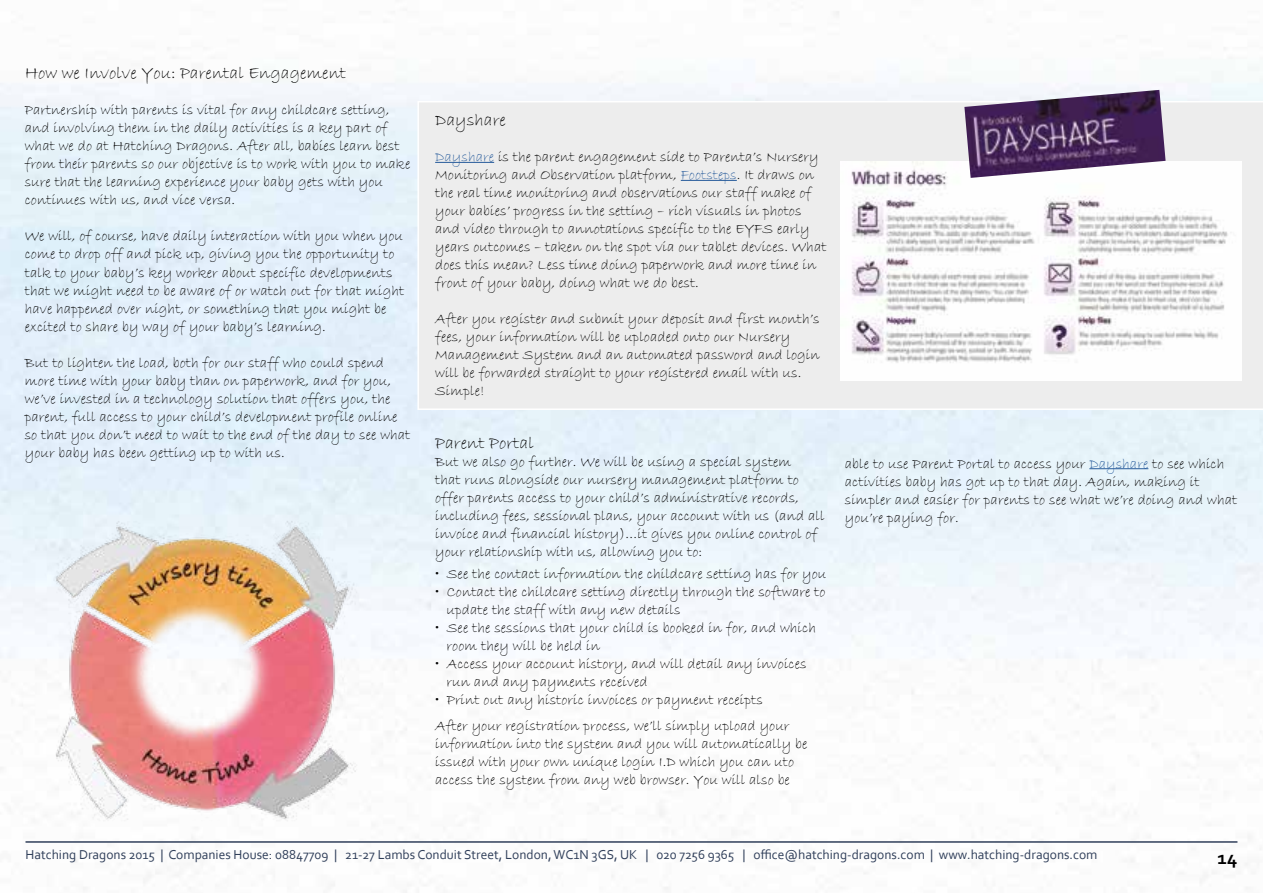
<style>
.page{position:relative;width:1263px;height:893px;background:#fff}
.page>*{position:absolute;margin:0;border:0;box-sizing:border-box;transform-origin:0 0}
.t1{font:700 19.5px "Corbel";color:#000}
.t2{font:18px "Bradley Hand ITC";color:#000}
.t3{font:15px/18px "Bradley Hand ITC";color:#000}
.t4{font:13.5px "Corbel";color:#303f5a}
.s1{color:#275b9b}
</style>
<div class="page">
<hr style="left:26px;top:841px;width:1211px;height:2px;background:#303f5a">
<div style="left:417px;top:101px;width:846px;height:309px;background:#ededed"></div>
<hr style="left:1089px;top:468px;width:59px;height:1px;background:#275b9b">
<hr style="left:435px;top:162px;width:59px;height:1px;background:#275b9b">
<hr style="left:681px;top:180px;width:56px;height:1px;background:#275b9b">
<img style="left:21px;top:498px;width:361px;height:361px">
<img style="left:840px;top:162px;width:402px;height:218px">
<img style="left:964px;top:90px;width:201px;height:88px">
<p class="t2" style="left:25px;top:62px;width:323px">How we Involve You: Parental Engagement</p>
<p class="t3" style="left:25px;top:102px;width:387px">Partnership with parents is vital for any childcare setting, and involving them in the daily activities is a key part of what we do at Hatching Dragons. After all, babies learn best from their parents so our objective is to work with you to make sure that the learning experience your baby gets with you continues with us, and vice versa.</p>
<p class="t3" style="left:25px;top:228px;width:381px">We will, of course, have daily interaction with you when you come to drop off and pick up, giving you the opportunity to talk to your baby’s key worker about specific developments that we might need to be aware of or watch out for that might have happened over night, or something that you might be excited to share by way of your baby’s learning.</p>
<p class="t3" style="left:25px;top:354px;width:387px">But to lighten the load, both for our staff who could spend more time with your baby than on paperwork, and for you, we’ve invested in a technology solution that offers you, the parent, full access to your child’s development profile online so that you don’t need to wait to the end of the day to see what your baby has been getting up to with us.</p>
<p class="t2" style="left:435px;top:109px;width:72px">Dayshare</p>
<p class="t3" style="left:435px;top:148px;width:393px"><span class="s1">Dayshare</span> is the parent engagement side to Parenta’s Nursery Monitoring and Observation platform, <span class="s1">Footsteps</span>. It draws on the real time monitoring and observations our staff make of your babies’ progress in the setting – rich visuals in photos and video through to annotations specific to the EYFS early years outcomes – taken on the spot via our tablet devices. What does this mean? Less time doing paperwork and more time in front of your baby, doing what we do best.</p>
<p class="t3" style="left:435px;top:310px;width:386px">After you register and submit your deposit and first month’s fees, your information will be uploaded onto our Nursery Management System and an automated password and login will be forwarded straight to your registered email with us.<br>Simple!</p>
<p class="t2" style="left:435px;top:431px;width:100px">Parent Portal</p>
<p class="t3" style="left:435px;top:453px;width:391px">But we also go further. We will be using a special system<br>that runs alongside our nursery management platform to offer parents access to your child’s administrative records, including fees, sessional plans, your account with us (and all invoice and financial history)…it gives you online control of your relationship with us, allowing you to:</p>
<p class="t3" style="left:435px;top:565px;width:393px">• See the contact information the childcare setting has for you</p>
<p class="t3" style="left:447px;top:583px;width:380px;text-indent:-11px">• Contact the childcare setting directly through the software to update the staff with any new details</p>
<p class="t3" style="left:447px;top:619px;width:371px;text-indent:-11px">• See the sessions that your child is booked in for, and which room they will be held in</p>
<p class="t3" style="left:447px;top:655px;width:361px;text-indent:-11px">• Access your account history, and will detail any invoices run and any payments received</p>
<p class="t3" style="left:435px;top:687px;width:356px;line-height:26.5px">• Print out any historic invoices or payment receipts<br>After your registration process, we’ll simply upload your</p>
<p class="t3" style="left:435px;top:735px;width:374px">information into the system and you will automatically be issued with your own unique login I.D which you can uto access the system from any web browser. You will also be</p>
<p class="t3" style="left:845px;top:455px;width:394px">able to use Parent Portal to access your <span class="s1">Dayshare</span> to see which activities baby has got up to that day. Again, making it simpler and easier for parents to see what we’re doing and what you’re paying for.</p>
<p class="t4" style="left:26px;top:847px;width:1073px">Hatching Dragons 2015 | Companies House: 08847709 | 21-27 Lambs Conduit Street, London, WC1N 3GS, UK | 020 7256 9365 | office@hatching-dragons.com | www.hatching-dragons.com</p>
<h1 class="t1" style="left:1217px;top:845px;width:21px">14</h1>
</div>
